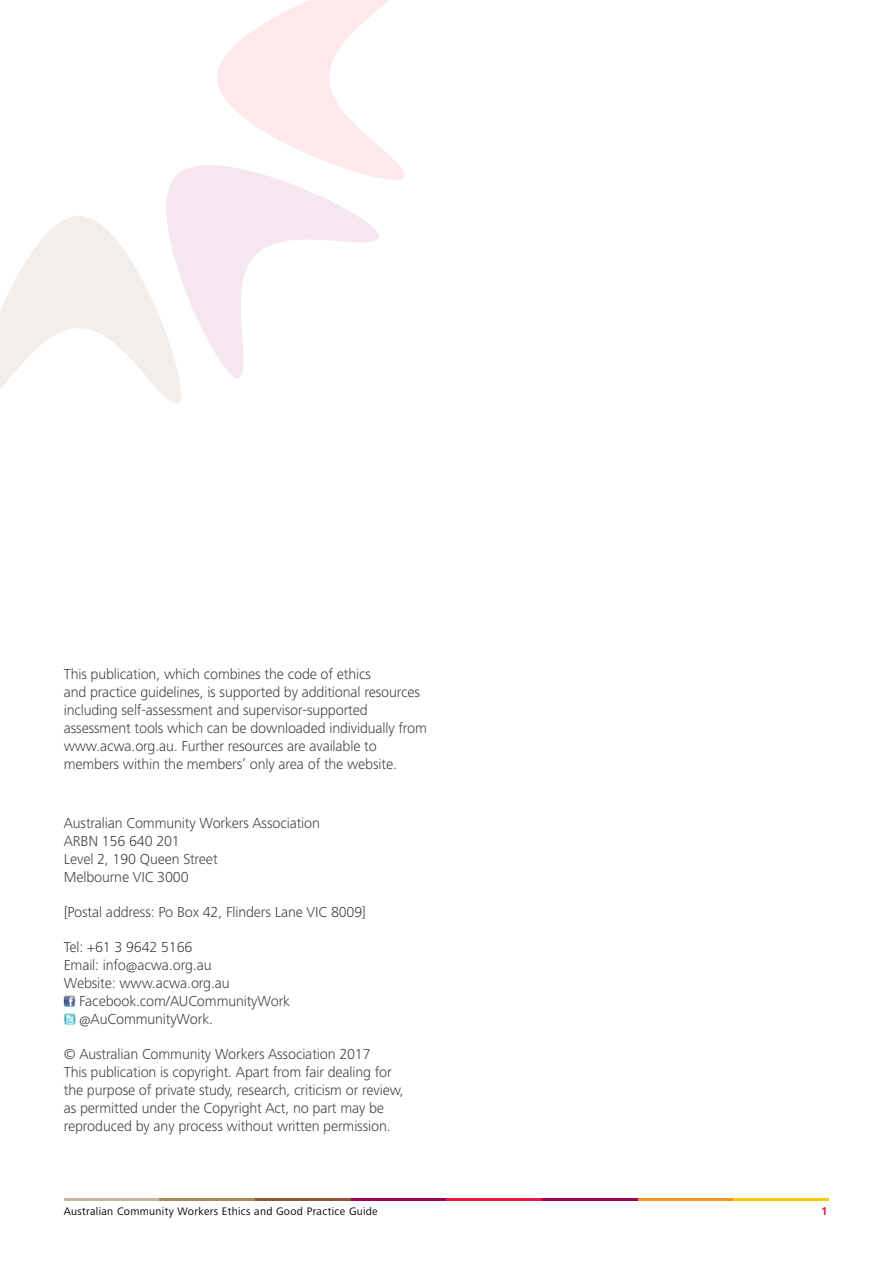
<style>
.page{position:relative;width:893px;height:1263px;background:#fff}
.page>*{position:absolute;margin:0;border:0;box-sizing:border-box;transform-origin:0 0}
.t1{font:300 15px/18px "Frutiger Next LT";letter-spacing:-.01em;color:#414042}
.t2{font:11.25px "Frutiger Next LT";letter-spacing:.025em;color:#000}
.t3{font:700 11.25px "Frutiger";color:#ed1846}
</style>
<div class="page">
<svg style="left:0;top:0;width:405px;height:403px"></svg>
<svg style="left:64px;top:995px;width:11px;height:12px"></svg>
<svg style="left:64px;top:1013px;width:11px;height:12px"></svg>
<hr style="left:64px;top:1198px;width:95px;height:2px;background:#c3b89f">
<hr style="left:159px;top:1198px;width:96px;height:2px;background:#a98a5b">
<hr style="left:255px;top:1198px;width:96px;height:2px;background:#955436">
<hr style="left:351px;top:1198px;width:95px;height:2px;background:#9e005e">
<hr style="left:446px;top:1198px;width:96px;height:2px;background:#ed1846">
<hr style="left:542px;top:1198px;width:96px;height:2px;background:#9e005e">
<hr style="left:638px;top:1198px;width:95px;height:2px;background:#f7941e">
<hr style="left:733px;top:1198px;width:96px;height:2px;background:#ffcb05">
<p class="t1" style="left:64px;top:665px;width:365px">This publication, which combines the code of ethics<br>and practice guidelines, is supported by additional resources including self-assessment and supervisor-supported assessment tools which can be downloaded individually from www.acwa.org.au. Further resources are available to members within the members’ only area of the website.</p>
<p class="t1" style="left:64px;top:814px;width:258px">Australian Community Workers Association<br>ARBN 156 640 201<br>Level 2, 190 Queen Street<br>Melbourne VIC 3000</p>
<p class="t1" style="left:64px;top:903px;width:304px">[Postal address: Po Box 42, Flinders Lane VIC 8009]</p>
<p class="t1" style="left:64px;top:938px;width:130px">Tel: +61 3 9642 5166</p>
<p class="t1" style="left:64px;top:956px;width:149px">Email: info@acwa.org.au</p>
<p class="t1" style="left:64px;top:974px;width:167px">Website: www.acwa.org.au</p>
<p class="t1" style="left:79px;top:992px;width:212px">Facebook.com/AUCommunityWork</p>
<p class="t1" style="left:79px;top:1010px;width:135px">@AuCommunityWork.</p>
<p class="t1" style="left:64px;top:1045px;width:342px">© Australian Community Workers Association 2017<br>This publication is copyright. Apart from fair dealing for the purpose of private study, research, criticism or review, as permitted under the Copyright Act, no part may be reproduced by any process without written permission.</p>
<p class="t2" style="left:64px;top:1204px;width:316px">Australian Community Workers Ethics and Good Practice Guide</p>
<p class="t3" style="left:821px;top:1204px;width:8px">1</p>
</div>
